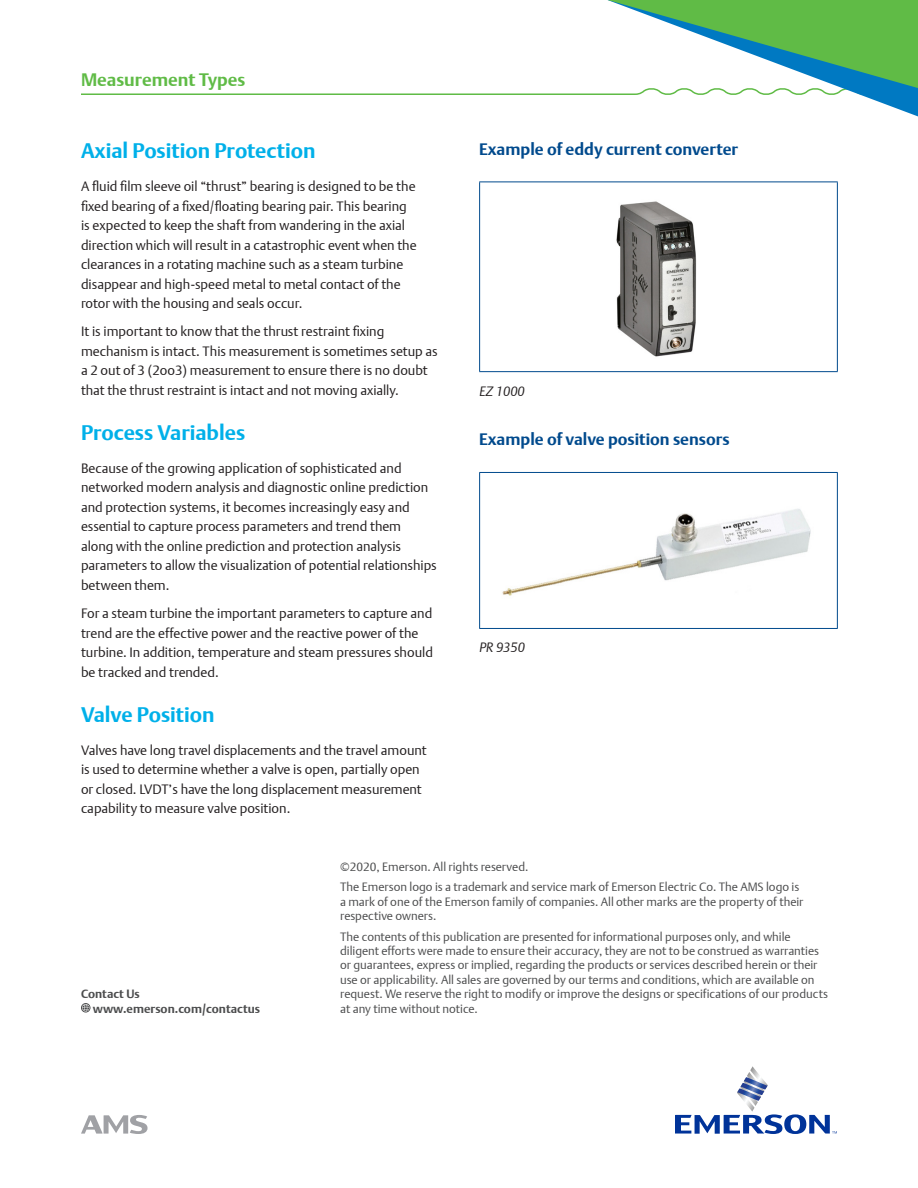
<style>
.page{position:relative;width:918px;height:1188px;background:#fff}
.page>*{position:absolute;margin:0;border:0;box-sizing:border-box;transform-origin:0 0}
.Subhead_1{font:700 21px "DTL Argo T";color:#00b0e9}
.t1{font:700 18px "DTL Argo T";color:#60bb46}
.Body_Text{font:700 16.5px "DTL Argo T";color:#004a8d}
.Body_Text-2{font:13.5px/19.5px "DTL Argo T Light";color:#231f20}
.Image_Illustration_C{font:italic 13.5px "DTL Argo T Light";color:#231f20}
.t2{font:12px/14.4px "DTL Argo T Light";color:#4b4c4d}
.t3{font:700 12px/14.4px "DTL Argo T";color:#4b4c4d}
</style>
<div class="page">
<svg style="left:81px;top:0;width:837px;height:117px"></svg>
<svg style="left:81px;top:1003px;width:10px;height:10px"></svg>
<svg style="left:82px;top:1004px;width:8px;height:8px"></svg>
<svg style="left:675px;top:1066px;width:162px;height:68px"></svg>
<svg style="left:81px;top:1115px;width:67px;height:19px"></svg>
<hr style="left:479px;top:371px;width:359px;height:1px;background:#004a8d">
<hr style="left:479px;top:182px;width:359px;height:1px;background:#004a8d">
<hr style="left:479px;top:182px;width:1px;height:189px;background:#004a8d">
<hr style="left:837px;top:182px;width:1px;height:189px;background:#004a8d">
<img style="left:616px;top:201px;width:81px;height:156px">
<hr style="left:479px;top:628px;width:359px;height:1px;background:#004a8d">
<hr style="left:479px;top:472px;width:359px;height:1px;background:#004a8d">
<hr style="left:479px;top:473px;width:1px;height:155px;background:#004a8d">
<hr style="left:837px;top:473px;width:1px;height:155px;background:#004a8d">
<img style="left:502px;top:509px;width:309px;height:87px">
<h2 class="t1" style="left:81px;top:69px;width:166px">Measurement Types</h2>
<p class="Subhead_1" style="left:81px;top:138px;width:236px">Axial Position Protection</p>
<p class="Body_Text-2" style="left:81px;top:176px;width:337px">A fluid film sleeve oil “thrust” bearing is designed to be the fixed bearing of a fixed/floating bearing pair. This bearing is expected to keep the shaft from wandering in the axial direction which will result in a catastrophic event when the clearances in a rotating machine such as a steam turbine disappear and high-speed metal to metal contact of the rotor with the housing and seals occur.</p>
<p class="Body_Text-2" style="left:81px;top:322px;width:358px">It is important to know that the thrust restraint fixing mechanism is intact. This measurement is sometimes setup as a 2 out of 3 (2oo3) measurement to ensure there is no doubt that the thrust restraint is intact and not moving axially.</p>
<p class="Subhead_1" style="left:81px;top:420px;width:166px">Process Variables</p>
<p class="Body_Text-2" style="left:81px;top:458px;width:357px">Because of the growing application of sophisticated and networked modern analysis and diagnostic online prediction and protection systems, it becomes increasingly easy and essential to capture process parameters and trend them along with the online prediction and protection analysis parameters to allow the visualization of potential relationships between them.</p>
<p class="Body_Text-2" style="left:81px;top:604px;width:354px">For a steam turbine the important parameters to capture and trend are the effective power and the reactive power of the turbine. In addition, temperature and steam pressures should be tracked and trended.</p>
<p class="Subhead_1" style="left:81px;top:702px;width:135px">Valve Position</p>
<p class="Body_Text-2" style="left:81px;top:740px;width:347px">Valves have long travel displacements and the travel amount is used to determine whether a valve is open, partially open or closed. LVDT’s have the long displacement measurement capability to measure valve position.</p>
<p class="Body_Text" style="left:479px;top:139px;width:260px">Example of eddy current converter</p>
<p class="Image_Illustration_C" style="left:480px;top:383px;width:47px">EZ 1000</p>
<p class="Body_Text" style="left:479px;top:429px;width:252px">Example of valve position sensors</p>
<p class="Image_Illustration_C" style="left:480px;top:640px;width:47px">PR 9350</p>
<p class="t3" style="left:93px;top:987px;width:169px;text-indent:-12px">Contact Us www.emerson.com/contactus</p>
<p class="t2" style="left:340px;top:856px;width:461px;line-height:20.4px">©2020, Emerson. All rights reserved.<br>The Emerson logo is a trademark and service mark of Emerson Electric Co. The AMS logo is</p>
<p class="t2" style="left:340px;top:894px;width:465px">a mark of one of the Emerson family of companies. All other marks are the property of their respective owners.</p>
<p class="t2" style="left:340px;top:929px;width:489px">The contents of this publication are presented for informational purposes only, and while diligent efforts were made to ensure their accuracy, they are not to be construed as warranties or guarantees, express or implied, regarding the products or services described herein or their use or applicability. All sales are governed by our terms and conditions, which are available on request. We reserve the right to modify or improve the designs or specifications of our products at any time without notice.</p>
</div>
